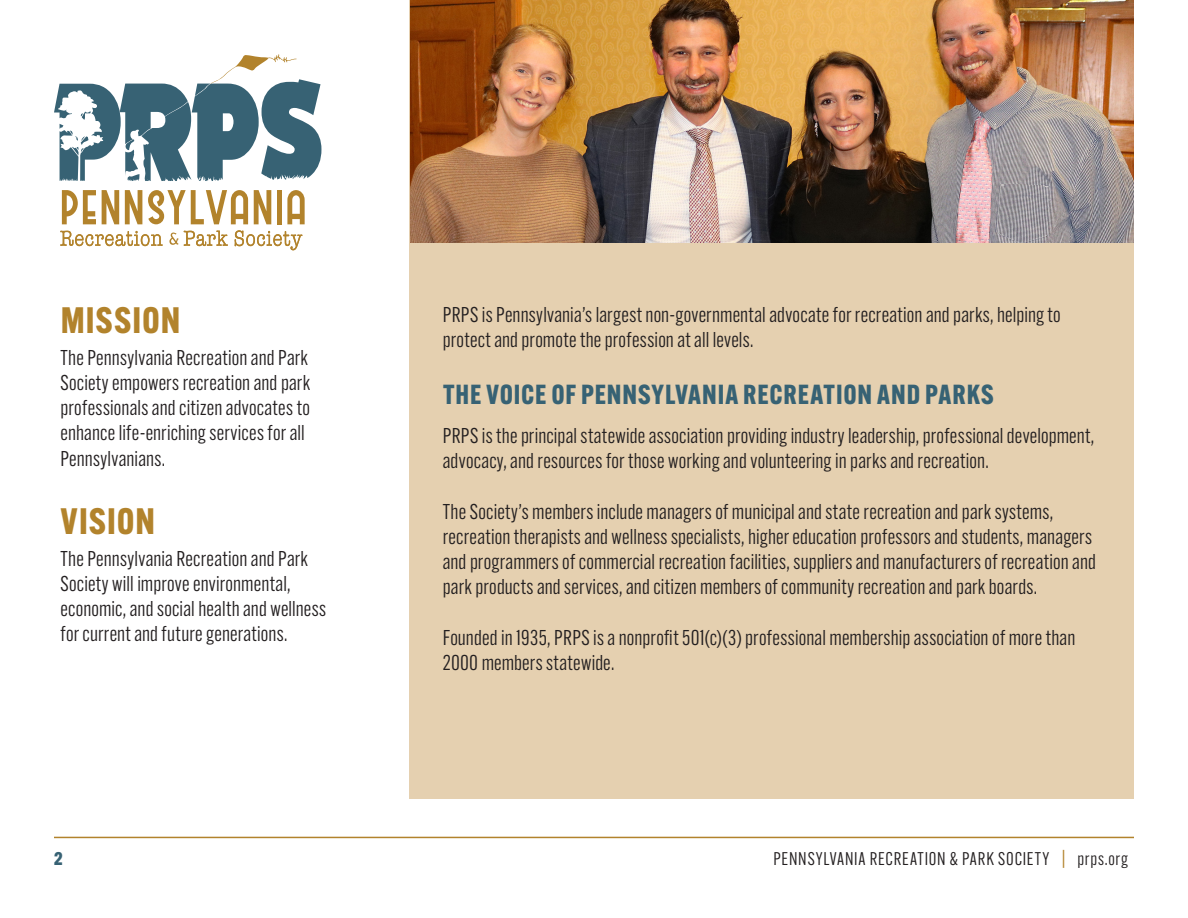
<style>
.page{position:relative;width:1188px;height:918px;background:#fff}
.page>*{position:absolute;margin:0;border:0;box-sizing:border-box;transform-origin:0 0}
.t1{font:700 36px "Alternate Gothic ATF";letter-spacing:.035em;color:#b2832c}
.t2{font:700 27px "Alternate Gothic ATF";letter-spacing:.035em;color:#376274}
.t3{font:21px/25.2px "Alternate Gothic ATF";letter-spacing:.01em;color:#231f20}
.t4{font:18px "Alternate Gothic ATF";letter-spacing:.05em;color:#231f20}
.t5{font:800 18px "Alternate Gothic ATF";color:#376274}
.s1{color:#b2832c}
</style>
<div class="page">
<hr style="left:54px;top:837px;width:1080px;height:1px;background:#b2832c">
<div style="left:410px;top:0;width:724px;height:798px;background:#e5d0b0"></div>
<svg style="left:60px;top:231px;width:103px;height:15px"></svg>
<svg style="left:184px;top:231px;width:44px;height:15px"></svg>
<svg style="left:235px;top:230px;width:67px;height:20px"></svg>
<svg style="left:62px;top:190px;width:34px;height:34px"></svg>
<svg style="left:102px;top:190px;width:17px;height:34px"></svg>
<svg style="left:125px;top:190px;width:17px;height:34px"></svg>
<svg style="left:148px;top:190px;width:100px;height:34px"></svg>
<svg style="left:254px;top:190px;width:17px;height:34px"></svg>
<div style="left:277px;top:190px;width:5px;height:34px;background:#b2832c"></div>
<svg style="left:287px;top:190px;width:18px;height:34px"></svg>
<svg style="left:169px;top:233px;width:9px;height:12px"></svg>
<svg style="left:54px;top:54px;width:267px;height:127px"></svg>
<img style="left:411px;top:0;width:723px;height:243px">
<p class="t1" style="left:61px;top:297px;width:121px">MISSION</p>
<p class="t3" style="left:60px;top:345px;width:251px">The Pennsylvania Recreation and Park Society empowers recreation and park professionals and citizen advocates to enhance life-enriching services for all Pennsylvanians.</p>
<p class="t1" style="left:61px;top:498px;width:96px">VISION</p>
<p class="t3" style="left:60px;top:546px;width:267px">The Pennsylvania Recreation and Park Society will improve environmental, economic, and social health and wellness for current and future generations.</p>
<p class="t3" style="left:443px;top:302px;width:620px">PRPS is Pennsylvania’s largest non-governmental advocate for recreation and parks, helping to protect and promote the profession at all levels.</p>
<p class="t2" style="left:443px;top:378px;width:552px">THE VOICE OF PENNSYLVANIA RECREATION AND PARKS</p>
<p class="t3" style="left:443px;top:423px;width:653px">PRPS is the principal statewide association providing industry leadership, professional development, advocacy, and resources for those working and volunteering in parks and recreation.</p>
<p class="t3" style="left:443px;top:499px;width:655px">The Society’s members include managers of municipal and state recreation and park systems, recreation therapists and wellness specialists, higher education professors and students, managers and programmers of commercial recreation facilities, suppliers and manufacturers of recreation and park products and services, and citizen members of community recreation and park boards.</p>
<p class="t3" style="left:443px;top:625px;width:634px">Founded in 1935, PRPS is a nonprofit 501(c)(3) professional membership association of more than<br>2000 members statewide.</p>
<p class="t5" style="left:54px;top:848px;width:10px">2</p>
<p class="t4" style="left:774px;top:848px;width:356px">PENNSYLVANIA RECREATION &amp; PARK SOCIETY <span class="s1">|</span> prps.org</p>
</div>
